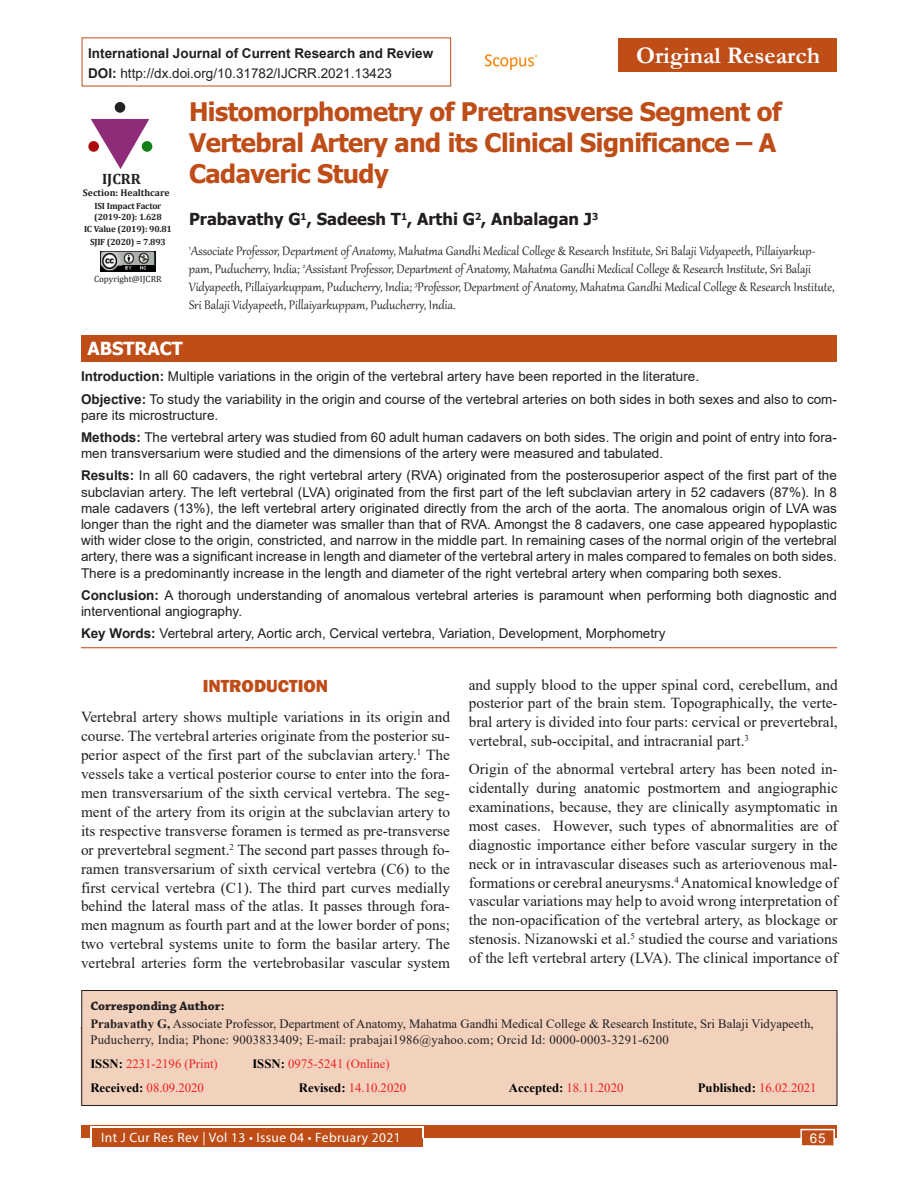
<style>
.page{position:relative;width:918px;height:1188px;background:#fff}
.page>*{position:absolute;margin:0;border:0;box-sizing:border-box;transform-origin:0 0}
.Article_title{font:700 25.5px/30.6px "Tahoma";letter-spacing:-.02em;color:#be4d18}
.Articles{font:700 24px "Garamond";color:#fff}
.Head_1{font:800 18px "Franklin Gothic";color:#be4d18}
.t1{font:700 18px "Tahoma";color:#fff}
.Author_name{font:700 16.5px "Tahoma";color:#231f20}
.Text_copy{font:15.3px/18.9px "Times New Roman";color:#231f20;text-align:justify}
.Author_affiliation{font:15px/18px "Gabriola";color:#231f20}
.t2{font:700 15px "Cambria";color:#231f20}
.Abstract_text{font:13.5px/16.2px "Arial";color:#231f20}
.Keywords{font:13.5px "Arial";color:#231f20}
.t3{font:700 13.5px "Arial";color:#231f20}
.t4{font:13.5px "Myriad Pro";letter-spacing:.03em;color:#fff}
.t5{font:13.5px "Arial";color:#fff}
.Corresponding_text{font:12.75px/15.3px "Times New Roman";color:#231f20}
.Corresponding_text-2{font:12.75px "Times New Roman";color:#ee1d23}
.Corresponding_text-3{font:12.75px "Times New Roman";color:#ee2123}
.Corresponding_head{font:700 12.75px "Chaparral Pro";color:#231f20}
.Corresponding_text-4{font:700 12.75px "Times New Roman";color:#000}
.t6{font:700 9.75px "Cambria";color:#231f20}
.t7{font:700 9px/10.8px "Cambria";letter-spacing:-.02em;color:#231f20}
.Text{font:9px "Cambria";color:#231f20}
.s1{font-weight:700}
.s2{font-weight:700;color:#000}
.s3{font-weight:400;color:#ee1d23}
</style>
<div class="page">
<div style="left:81px;top:1125px;width:756px;height:13px;background:#be4d18"></div>
<div style="left:92px;top:1128px;width:330px;height:19px;background:#be4d18"></div>
<hr style="left:90px;top:1127px;width:333px;height:1px;background:#fff">
<svg style="left:90px;top:1128px;width:2px;height:10px"></svg>
<svg style="left:422px;top:1127px;width:2px;height:11px"></svg>
<div style="left:800px;top:1129px;width:35px;height:17px;background:#be4d18;border:2px solid #fff"></div>
<div style="left:81px;top:990px;width:756px;height:116px;background:#f2d2bd;border:1px solid #231f20"></div>
<div style="left:618px;top:38px;width:219px;height:34px;background:#be4d18"></div>
<img style="left:485px;top:54px;width:53px;height:16px">
<svg style="left:91px;top:119px;width:58px;height:50px"></svg>
<div style="left:142px;top:141px;width:10px;height:11px;background:#128117;border-radius:50%"></div>
<div style="left:115px;top:102px;width:10px;height:11px;background:#232323;border-radius:50%"></div>
<div style="left:88px;top:141px;width:11px;height:11px;background:#ac0b0b;border-radius:50%"></div>
<img style="left:101px;top:252px;width:54px;height:19px">
<img style="left:123px;top:265px;width:31px;height:5px">
<hr style="left:81px;top:647px;width:756px;height:1px;background:#cd542a">
<div style="left:81px;top:335px;width:756px;height:27px;background:#be4d18"></div>
<p class="t3" style="left:88px;top:43px;width:347px">International Journal of Current Research and Review</p>
<p class="Articles" style="left:636px;top:39px;width:186px">Original Research</p>
<p class="Abstract_text" style="left:88px;top:65px;width:305px"><span class="s1">DOI:</span> http://dx.doi.org/10.31782/IJCRR.2021.13423</p>
<p class="t2" style="left:102px;top:168px;width:40px">IJCRR</p>
<p class="t6" style="left:83px;top:186px;width:88px">Section: Healthcare</p>
<p class="t7" style="left:94px;top:200px;width:69px">ISI Impact Factor (2019-20): 1.628</p>
<p class="t7" style="left:84px;top:224px;width:89px">IC Value (2019): 90.81</p>
<p class="t7" style="left:90px;top:236px;width:77px">SJIF (2020) = 7.893</p>
<p class="Text" style="left:94px;top:273px;width:69px">Copyright@IJCRR</p>
<p class="Article_title" style="left:189px;top:98px;width:594px">Histomorphometry of Pretransverse Segment of<br>Vertebral Artery and its Clinical Significance – A<br>Cadaveric Study</p>
<p class="Author_name" style="left:189px;top:207px;width:411px">Prabavathy G<sup>1</sup>, Sadeesh T<sup>1</sup>, Arthi G<sup>2</sup>, Anbalagan J<sup>3</sup></p>
<p class="Author_affiliation" style="left:189px;top:241px;width:647px"><sup>1</sup>Associate Professor, Department of Anatomy, Mahatma Gandhi Medical College &amp; Research Institute, Sri Balaji Vidyapeeth, Pillaiyarkup&shy;pam, Puducherry, India; <sup>2</sup>Assistant Professor, Department of Anatomy, Mahatma Gandhi Medical College &amp; Research Institute, Sri Balaji Vidyapeeth, Pillaiyarkuppam, Puducherry, India; <sup>3</sup>Professor, Department of Anatomy, Mahatma Gandhi Medical College &amp; Research Institute, Sri Balaji Vidyapeeth, Pillaiyarkuppam, Puducherry, India.</p>
<p class="t1" style="left:87px;top:336px;width:97px">ABSTRACT</p>
<p class="Abstract_text" style="left:81px;top:368px;width:620px"><span class="s1">Introduction:</span> Multiple variations in the origin of the vertebral artery have been reported in the literature.</p>
<p class="Abstract_text" style="left:81px;top:391px;width:757px"><span class="s1">Objective:</span> To study the variability in the origin and course of the vertebral arteries on both sides in both sexes and also to com&shy;pare its microstructure.</p>
<p class="Abstract_text" style="left:81px;top:429px;width:757px"><span class="s1">Methods:</span> The vertebral artery was studied from 60 adult human cadavers on both sides. The origin and point of entry into fora&shy;men transversarium were studied and the dimensions of the artery were measured and tabulated.</p>
<p class="Abstract_text" style="left:81px;top:467px;width:758px;text-align:justify"><span class="s1">Results:</span> In all 60 cadavers, the right vertebral artery (RVA) originated from the posterosuperior aspect of the first part of the subclavian artery. The left vertebral (LVA) originated from the first part of the left subclavian artery in 52 cadavers (87%). In 8 male cadavers (13%), the left vertebral artery originated directly from the arch of the aorta. The anomalous origin of LVA was longer than the right and the diameter was smaller than that of RVA. Amongst the 8 cadavers, one case appeared hypoplastic with wider close to the origin, constricted, and narrow in the middle part. In remaining cases of the normal origin of the vertebral artery, there was a significant increase in length and diameter of the vertebral artery in males compared to females on both sides.<br>There is a predominantly increase in the length and diameter of the right vertebral artery when comparing both sexes.</p>
<p class="Abstract_text" style="left:81px;top:587px;width:757px"><span class="s1">Conclusion:</span> A thorough understanding of anomalous vertebral arteries is paramount when performing both diagnostic and interventional angiography.</p>
<p class="Keywords" style="left:81px;top:624px;width:586px"><span class="s1">Key Words:</span> Vertebral artery, Aortic arch, Cervical vertebra, Variation, Development, Morphometry</p>
<p class="Head_1" style="left:203px;top:674px;width:127px">INTRODUCTION</p>
<p class="Text_copy" style="left:81px;top:707px;width:371px">Vertebral artery shows multiple variations in its origin and course. The vertebral arteries originate from the posterior su&shy;perior aspect of the first part of the subclavian artery.<sup>1</sup> The vessels take a vertical posterior course to enter into the fora&shy;men transversarium of the sixth cervical vertebra. The seg&shy;ment of the artery from its origin at the subclavian artery to its respective transverse foramen is termed as pre-transverse or prevertebral segment.<sup>2</sup> The second part passes through fo&shy;ramen transversarium of sixth cervical vertebra (C6) to the first cervical vertebra (C1). The third part curves medially behind the lateral mass of the atlas. It passes through fora&shy;men magnum as fourth part and at the lower border of pons; two vertebral systems unite to form the basilar artery. The vertebral arteries form the vertebrobasilar vascular system</p>
<p class="Text_copy" style="left:469px;top:675px;width:371px">and supply blood to the upper spinal cord, cerebellum, and posterior part of the brain stem. Topographically, the verte&shy;bral artery is divided into four parts: cervical or prevertebral, vertebral, sub-occipital, and intracranial part.<sup>3</sup></p>
<p class="Text_copy" style="left:469px;top:759px;width:371px">Origin of the abnormal vertebral artery has been noted in&shy;cidentally during anatomic postmortem and angiographic examinations, because, they are clinically asymptomatic in most cases. However, such types of abnormalities are of diagnostic importance either before vascular surgery in the neck or in intravascular diseases such as arteriovenous mal&shy;formations or cerebral aneurysms.<sup>4</sup> Anatomical knowledge of vascular variations may help to avoid wrong interpretation of the non-opacification of the vertebral artery, as blockage or stenosis. Nizanowski et al.<sup>5</sup> studied the course and variations of the left vertebral artery (LVA). The clinical importance of</p>
<p class="Corresponding_head" style="left:90px;top:998px;width:136px">Corresponding Author:</p>
<p class="Corresponding_text" style="left:90px;top:1016px;width:725px"><span class="s1">Prabavathy G,</span> Associate Professor, Department of Anatomy, Mahatma Gandhi Medical College &amp; Research Institute, Sri Balaji Vidyapeeth,<br>Puducherry, India; Phone: 9003833409; E-mail: prabajai1986@yahoo.com; Orcid Id: 0000-0003-3291-6200</p>
<p class="Corresponding_text-3" style="left:90px;top:1055px;width:129px"><span class="s2">ISSN:</span> 2231-2196 (Print)</p>
<p class="Corresponding_text-3" style="left:252px;top:1055px;width:139px"><span class="s2">ISSN:</span> 0975-5241 (Online)</p>
<p class="Corresponding_text-2" style="left:90px;top:1079px;width:115px"><span class="s2">Received:</span> 08.09.2020</p>
<p class="Corresponding_text-2" style="left:299px;top:1079px;width:109px"><span class="s2">Revised:</span> 14.10.2020</p>
<p class="Corresponding_text-2" style="left:509px;top:1079px;width:116px"><span class="s2">Accepted:</span> 18.11.2020</p>
<p class="Corresponding_text-4" style="left:698px;top:1079px;width:120px">Published: <span class="s3">16.02.2021</span></p>
<p class="t4" style="left:101px;top:1129px;width:301px">Int J Cur Res Rev | Vol 13 • Issue 04 • February 2021</p>
<p class="t5" style="left:810px;top:1129px;width:17px">65</p>
</div>
